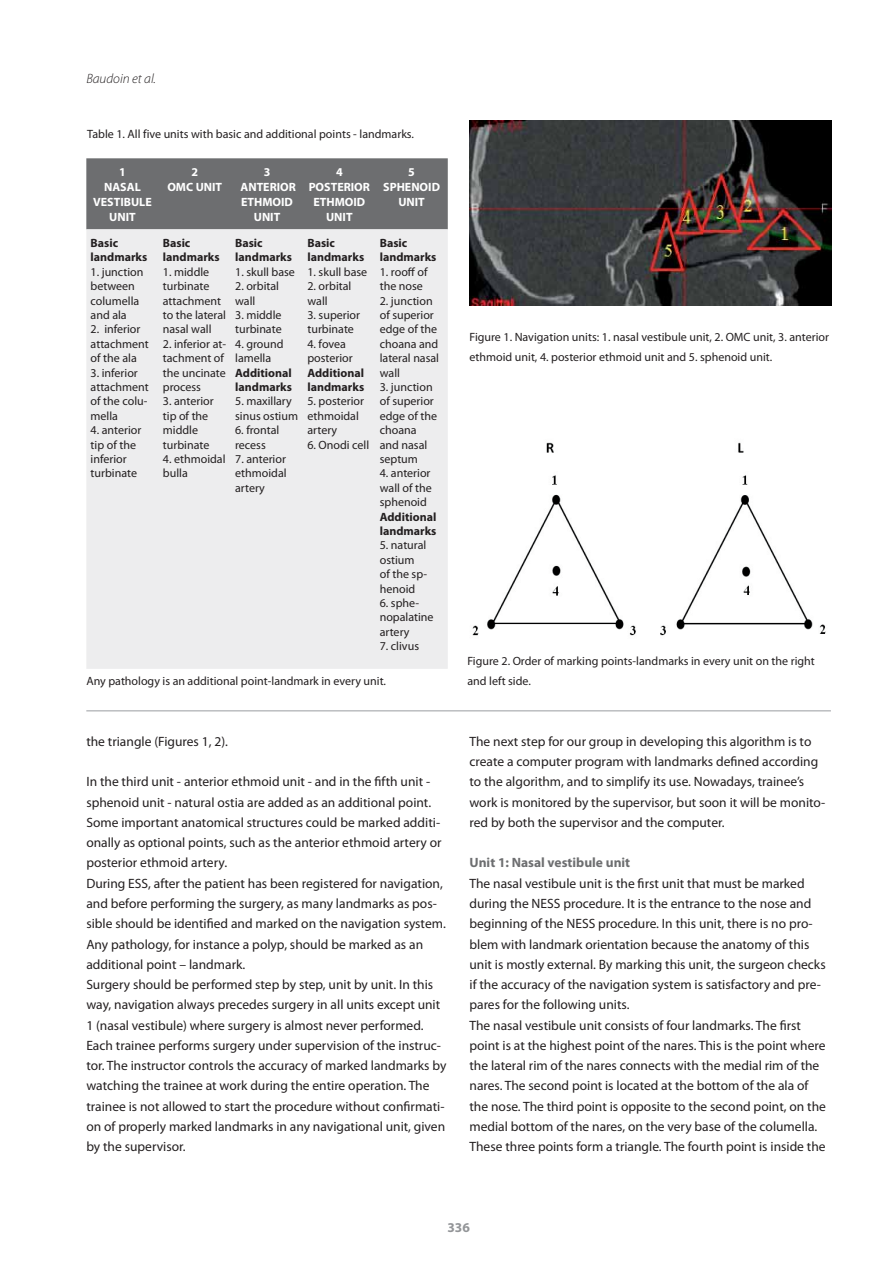
<style>
.page{position:relative;width:896px;height:1266px;background:#fff}
.page>*{position:absolute;margin:0;border:0;box-sizing:border-box;transform-origin:0 0}
.t1{font:13.5px/20.2px "Myriad Pro";color:#231f20}
.t2{font:700 13.5px "Myriad Pro";color:#6d6e70}
.t3{font:italic 300 13.5px "Myriad Pro";color:#231f20}
.t4{font:700 13.5px "Myriad Pro";color:#939598}
.t5{font:12px/14.4px "Myriad Pro";color:#231f20}
.t6{font:700 12px/14.4px "Myriad Pro";color:#231f20}
.t7{font:700 12px/15px "Myriad Pro";color:#fff;text-align:center}
</style>
<div class="page">
<div style="left:86px;top:158px;width:361px;height:71px;background:#6d6e70"></div>
<div style="left:86px;top:229px;width:361px;height:439px;background:#ededee"></div>
<img style="left:469px;top:120px;width:362px;height:185px">
<hr style="left:86px;top:710px;width:744px;height:1px;background:#bbbdc0">
<img style="left:472px;top:442px;width:354px;height:194px">
<p class="t3" style="left:86px;top:74px;width:71px">Baudoin et al.</p>
<p class="t5" style="left:87px;top:128px;width:328px">Table 1. All five units with basic and additional points - landmarks.</p>
<p class="t7" style="left:93px;top:165px;width:60px">1<br>NASAL<br>VESTIBULE<br>UNIT</p>
<p class="t7" style="left:167px;top:165px;width:56px">2<br>OMC UNIT</p>
<p class="t7" style="left:240px;top:165px;width:57px">3<br>ANTERIOR<br>ETHMOID<br>UNIT</p>
<p class="t7" style="left:308px;top:165px;width:63px">4<br>POSTERIOR<br>ETHMOID<br>UNIT</p>
<p class="t7" style="left:383px;top:165px;width:58px">5<br>SPHENOID<br>UNIT</p>
<p class="t6" style="left:91px;top:237px;width:58px">Basic landmarks</p>
<p class="t5" style="left:91px;top:266px;width:54px">1. junction between columella and ala</p>
<p class="t5" style="left:91px;top:323px;width:60px">2. inferior attachment of the ala</p>
<p class="t5" style="left:91px;top:366px;width:60px">3. inferior attachment of the colu&shy;mella</p>
<p class="t5" style="left:91px;top:424px;width:52px">4. anterior tip of the inferior turbinate</p>
<p class="t6" style="left:379px;top:237px;width:58px">Basic landmarks</p>
<p class="t5" style="left:379px;top:266px;width:49px">1. rooff of the nose</p>
<p class="t5" style="left:379px;top:294px;width:61px">2. junction of superior edge of the choana and lateral nasal wall</p>
<p class="t5" style="left:379px;top:381px;width:59px">3. junction of superior edge of the choana and nasal septum</p>
<p class="t5" style="left:379px;top:467px;width:54px;text-align:justify">4. anterior wall of the sphenoid</p>
<p class="t6" style="left:379px;top:510px;width:58px">Additional landmarks</p>
<p class="t5" style="left:379px;top:539px;width:49px">5. natural ostium of the sp&shy;henoid</p>
<p class="t5" style="left:379px;top:597px;width:55px">6. sphe&shy;nopalatine artery</p>
<p class="t5" style="left:379px;top:640px;width:41px">7. clivus</p>
<p class="t6" style="left:235px;top:237px;width:58px">Basic landmarks</p>
<p class="t5" style="left:235px;top:266px;width:61px">1. skull base</p>
<p class="t5" style="left:235px;top:280px;width:45px">2. orbital wall</p>
<p class="t5" style="left:235px;top:309px;width:48px">3. middle turbinate</p>
<p class="t5" style="left:235px;top:338px;width:50px">4. ground lamella</p>
<p class="t6" style="left:235px;top:366px;width:58px">Additional landmarks</p>
<p class="t5" style="left:235px;top:395px;width:64px">5. maxillary sinus ostium</p>
<p class="t5" style="left:235px;top:424px;width:46px">6. frontal recess</p>
<p class="t5" style="left:235px;top:453px;width:53px;text-align:justify">7. anterior ethmoidal artery</p>
<p class="t6" style="left:307px;top:237px;width:58px">Basic landmarks</p>
<p class="t5" style="left:307px;top:266px;width:61px">1. skull base</p>
<p class="t5" style="left:307px;top:280px;width:45px">2. orbital wall</p>
<p class="t5" style="left:307px;top:309px;width:54px">3. superior turbinate</p>
<p class="t5" style="left:307px;top:338px;width:47px">4. fovea posterior</p>
<p class="t6" style="left:307px;top:366px;width:58px">Additional landmarks</p>
<p class="t5" style="left:307px;top:395px;width:58px">5. posterior ethmoidal artery</p>
<p class="t5" style="left:307px;top:438px;width:63px">6. Onodi cell</p>
<p class="t6" style="left:163px;top:237px;width:58px">Basic landmarks</p>
<p class="t5" style="left:163px;top:266px;width:65px">1. middle turbinate attachment to the lateral nasal wall</p>
<p class="t5" style="left:163px;top:338px;width:65px">2. inferior at&shy;tachment of the uncinate process</p>
<p class="t5" style="left:163px;top:395px;width:52px">3. anterior tip of the middle turbinate</p>
<p class="t5" style="left:163px;top:453px;width:64px">4. ethmoidal bulla</p>
<p class="t5" style="left:469px;top:328px;width:361px;line-height:20.2px">Figure 1. Navigation units: 1. nasal vestibule unit, 2. OMC unit, 3. anterior ethmoid unit, 4. posterior ethmoid unit and 5. sphenoid unit.</p>
<p class="t5" style="left:467px;top:654px;width:349px">Figure 2. Order of marking points-landmarks in every unit on the right</p>
<p class="t5" style="left:86px;top:675px;width:301px">Any pathology is an additional point-landmark in every unit.</p>
<p class="t5" style="left:467px;top:675px;width:65px">and left side.</p>
<p class="t1" style="left:86px;top:732px;width:143px">the triangle (Figures 1, 2).</p>
<p class="t1" style="left:86px;top:773px;width:361px">In the third unit - anterior ethmoid unit - and in the fifth unit - sphenoid unit - natural ostia are added as an additional point.<br>Some important anatomical structures could be marked additi&shy;onally as optional points, such as the anterior ethmoid artery or posterior ethmoid artery.<br>During ESS, after the patient has been registered for navigation, and before performing the surgery, as many landmarks as pos&shy;sible should be identified and marked on the navigation system.<br>Any pathology, for instance a polyp, should be marked as an additional point – landmark.<br>Surgery should be performed step by step, unit by unit. In this way, navigation always precedes surgery in all units except unit 1 (nasal vestibule) where surgery is almost never performed.<br>Each trainee performs surgery under supervision of the instruc&shy;tor. The instructor controls the accuracy of marked landmarks by watching the trainee at work during the entire operation. The trainee is not allowed to start the procedure without confirmati&shy;on of properly marked landmarks in any navigational unit, given by the supervisor.</p>
<p class="t1" style="left:469px;top:732px;width:357px">The next step for our group in developing this algorithm is to create a computer program with landmarks defined according to the algorithm, and to simplify its use. Nowadays, trainee’s work is monitored by the supervisor, but soon it will be monito&shy;red by both the supervisor and the computer.</p>
<p class="t2" style="left:469px;top:857px;width:162px">Unit 1: Nasal vestibule unit</p>
<p class="t1" style="left:469px;top:874px;width:358px">The nasal vestibule unit is the first unit that must be marked during the NESS procedure. It is the entrance to the nose and beginning of the NESS procedure. In this unit, there is no pro&shy;blem with landmark orientation because the anatomy of this unit is mostly external. By marking this unit, the surgeon checks if the accuracy of the navigation system is satisfactory and pre&shy;pares for the following units.<br>The nasal vestibule unit consists of four landmarks. The first point is at the highest point of the nares. This is the point where the lateral rim of the nares connects with the medial rim of the nares. The second point is located at the bottom of the ala of the nose. The third point is opposite to the second point, on the medial bottom of the nares, on the very base of the columella.<br>These three points form a triangle. The fourth point is inside the</p>
<p class="t4" style="left:447px;top:1222px;width:24px">336</p>
</div>
